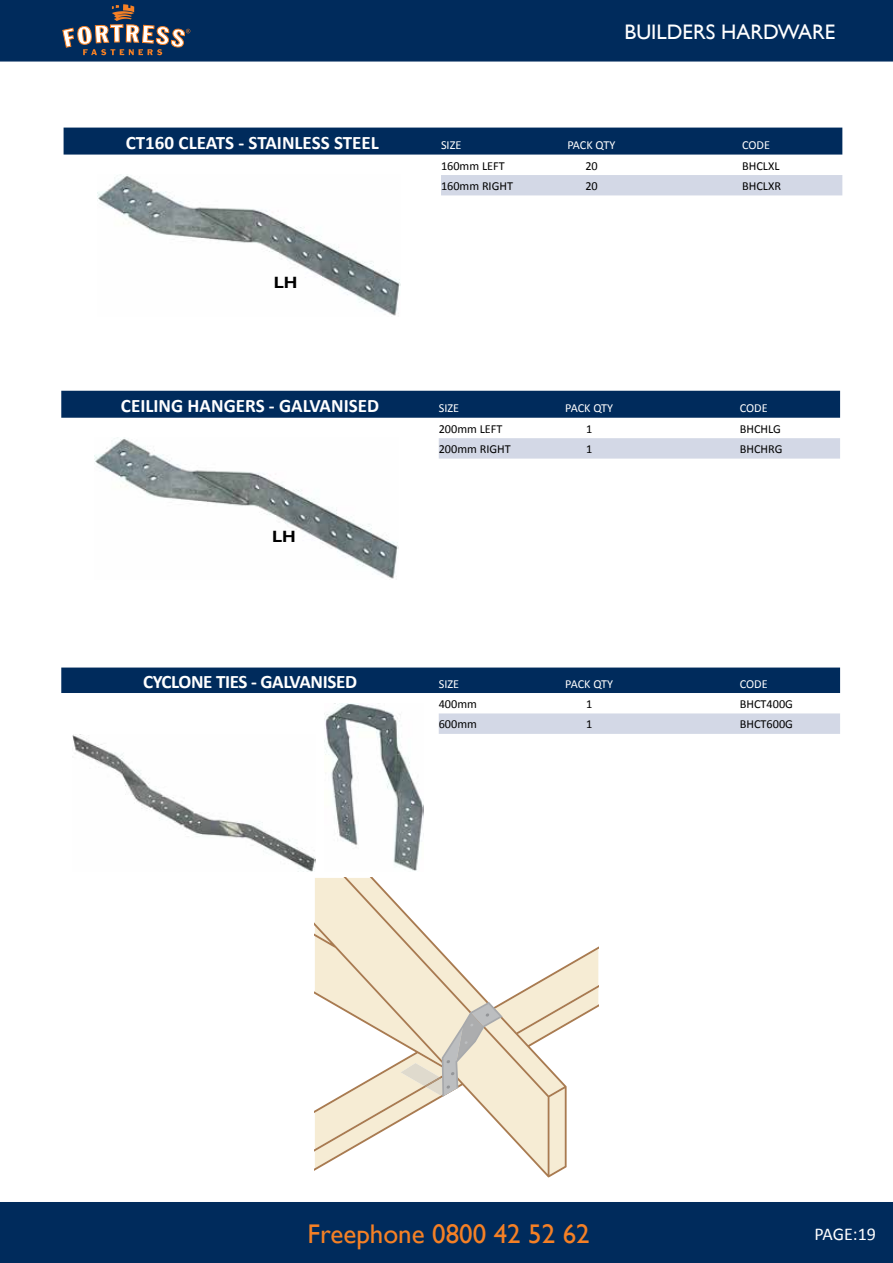
<style>
.page{position:relative;width:893px;height:1263px;background:#fff}
.page>*{position:absolute;margin:0;border:0;box-sizing:border-box;transform-origin:0 0}
.t1{font:27px "Gill Sans";color:#f58025}
.t2{font:21px "Gill Sans";color:#fff}
.t3{font:700 19.05px "Calibri";color:#fff}
.t4{font:700 19.05px "Calibri";letter-spacing:-.02em;color:#fff}
.t5{font:18px "Calibri";letter-spacing:-.005em;color:#fff}
.t6{font:700 16.35px "Gill Sans";color:#000}
.t7{font:12.3px "Calibri";color:#000}
.t8{font:12.3px "Calibri";color:#fff}
</style>
<div class="page">
<div style="left:61px;top:667px;width:779px;height:26px;background:#002b5c"></div>
<div style="left:439px;top:713px;width:401px;height:21px;background:#d3d8e6"></div>
<img style="left:72px;top:735px;width:243px;height:136px">
<img style="left:325px;top:703px;width:98px;height:168px">
<svg style="left:315px;top:878px;width:283px;height:300px"></svg>
<div style="left:61px;top:391px;width:779px;height:27px;background:#002b5c"></div>
<div style="left:439px;top:438px;width:401px;height:21px;background:#d3d8e6"></div>
<img style="left:95px;top:437px;width:303px;height:142px">
<div style="left:64px;top:128px;width:778px;height:27px;background:#002b5c"></div>
<div style="left:441px;top:175px;width:401px;height:20px;background:#d3d8e6"></div>
<img style="left:97px;top:174px;width:303px;height:142px">
<div style="left:0;top:0;width:893px;height:62px;background:#002b5c"></div>
<div style="left:0;top:1202px;width:893px;height:61px;background:#002b5c"></div>
<svg style="left:62px;top:4px;width:128px;height:51px;background:#425066"></svg>
<h2 class="t2" style="left:624px;top:20px;width:212px">BUILDERS HARDWARE</h2>
<h3 class="t3" style="left:126px;top:131px;width:255px">CT160 CLEATS - STAINLESS STEEL</h3>
<p class="t8" style="left:441px;top:137px;width:22px">SIZE</p>
<p class="t8" style="left:568px;top:137px;width:49px">PACK QTY</p>
<p class="t8" style="left:742px;top:137px;width:30px">CODE</p>
<p class="t7" style="left:441px;top:158px;width:65px">160mm LEFT</p>
<p class="t7" style="left:585px;top:158px;width:14px">20</p>
<p class="t7" style="left:742px;top:158px;width:39px">BHCLXL</p>
<p class="t7" style="left:441px;top:178px;width:74px">160mm RIGHT</p>
<p class="t7" style="left:585px;top:178px;width:14px">20</p>
<p class="t7" style="left:742px;top:178px;width:40px">BHCLXR</p>
<h3 class="t6" style="left:274px;top:273px;width:25px">LH</h3>
<h3 class="t3" style="left:121px;top:394px;width:260px">CEILING HANGERS - GALVANISED</h3>
<p class="t8" style="left:439px;top:400px;width:22px">SIZE</p>
<p class="t8" style="left:565px;top:400px;width:49px">PACK QTY</p>
<p class="t8" style="left:740px;top:400px;width:30px">CODE</p>
<p class="t7" style="left:439px;top:421px;width:65px">200mm LEFT</p>
<p class="t7" style="left:586px;top:421px;width:8px">1</p>
<p class="t7" style="left:740px;top:421px;width:43px">BHCHLG</p>
<p class="t7" style="left:439px;top:441px;width:74px">200mm RIGHT</p>
<p class="t7" style="left:586px;top:441px;width:8px">1</p>
<p class="t7" style="left:740px;top:441px;width:44px">BHCHRG</p>
<h3 class="t6" style="left:272px;top:527px;width:25px">LH</h3>
<h3 class="t4" style="left:143px;top:669px;width:215px">CYCLONE TIES - GALVANISED</h3>
<p class="t8" style="left:439px;top:676px;width:22px">SIZE</p>
<p class="t8" style="left:565px;top:676px;width:49px">PACK QTY</p>
<p class="t8" style="left:740px;top:676px;width:30px">CODE</p>
<p class="t7" style="left:439px;top:696px;width:40px">400mm</p>
<p class="t7" style="left:586px;top:696px;width:8px">1</p>
<p class="t7" style="left:740px;top:696px;width:55px">BHCT400G</p>
<p class="t7" style="left:439px;top:716px;width:40px">600mm</p>
<p class="t7" style="left:586px;top:716px;width:8px">1</p>
<p class="t7" style="left:740px;top:716px;width:55px">BHCT600G</p>
<h1 class="t1" style="left:308px;top:1218px;width:284px">Freephone 0800 42 52 62</h1>
<h3 class="t5" style="left:814px;top:1222px;width:63px">PAGE:19</h3>
</div>
